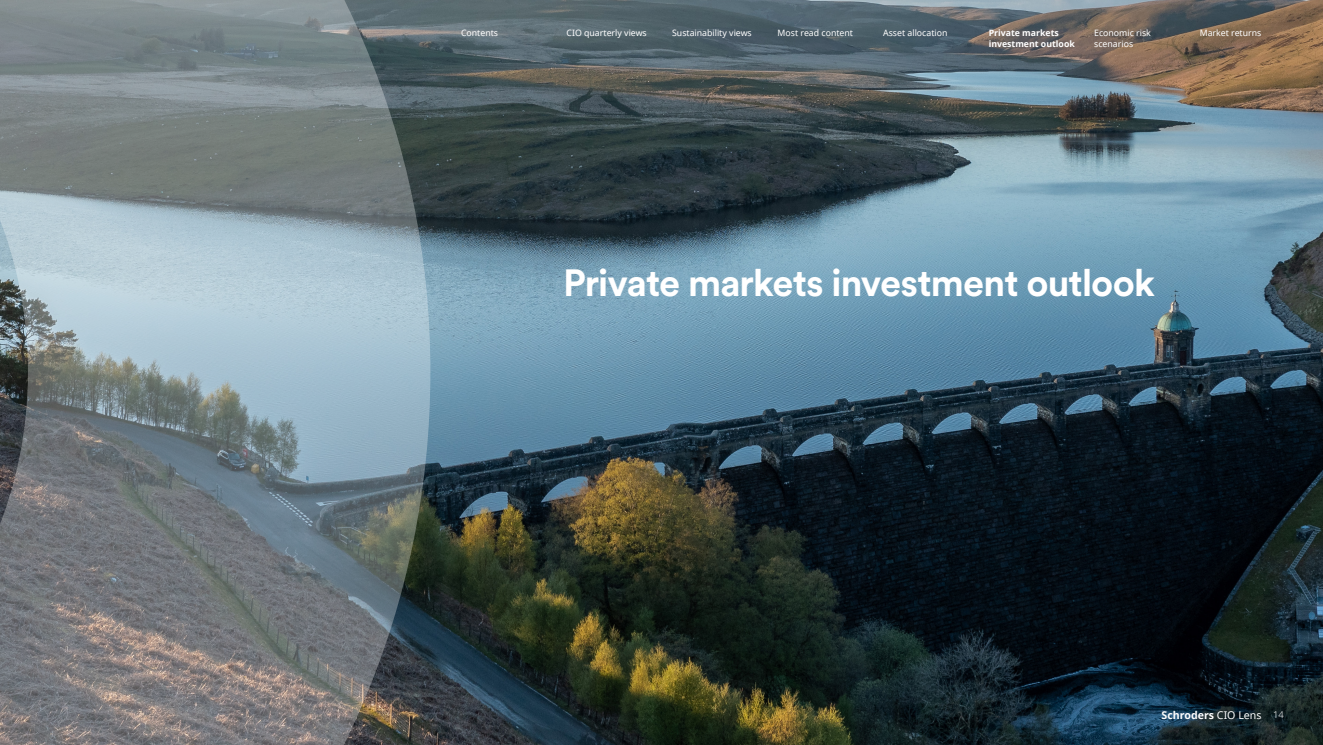
<style>
.page{position:relative;width:1323px;height:745px;background:#fff}
.page>*{position:absolute;margin:0;border:0;box-sizing:border-box;transform-origin:0 0}
.t1{font:700 37.5px "Schroders Circular";letter-spacing:-.025em;color:#fff}
.t2{font:700 10.62px "Noto Sans";color:#fff}
.t3{font:8.75px/11.2px "Noto Sans";color:#fff}
.t4{font:700 8.75px/11.2px "Noto Sans";color:#fff}
.s1{font-weight:400}
.s2{font-weight:300;font-size:9.38px}
</style>
<div class="page">
<img style="left:430px;top:0;width:893px;height:744px">
<svg style="left:0;top:0;width:430px;height:744px;background:#808b90"></svg>
<p class="t3" style="left:461px;top:27px;width:39px">Contents</p>
<p class="t3" style="left:567px;top:27px;width:82px">CIO quarterly views</p>
<p class="t3" style="left:672px;top:27px;width:81px">Sustainability views</p>
<p class="t3" style="left:778px;top:27px;width:77px">Most read content</p>
<p class="t3" style="left:883px;top:27px;width:66px">Asset allocation</p>
<p class="t4" style="left:989px;top:27px;width:88px">Private markets investment outlook</p>
<p class="t3" style="left:1094px;top:27px;width:58px">Economic risk scenarios</p>
<p class="t3" style="left:1200px;top:27px;width:63px">Market returns</p>
<h1 class="t1" style="left:563px;top:257px;width:593px">Private markets investment outlook</h1>
<p class="t2" style="left:1161px;top:706px;width:124px">Schroders <span class="s1">CIO Lens</span> <span class="s2">14</span></p>
</div>
